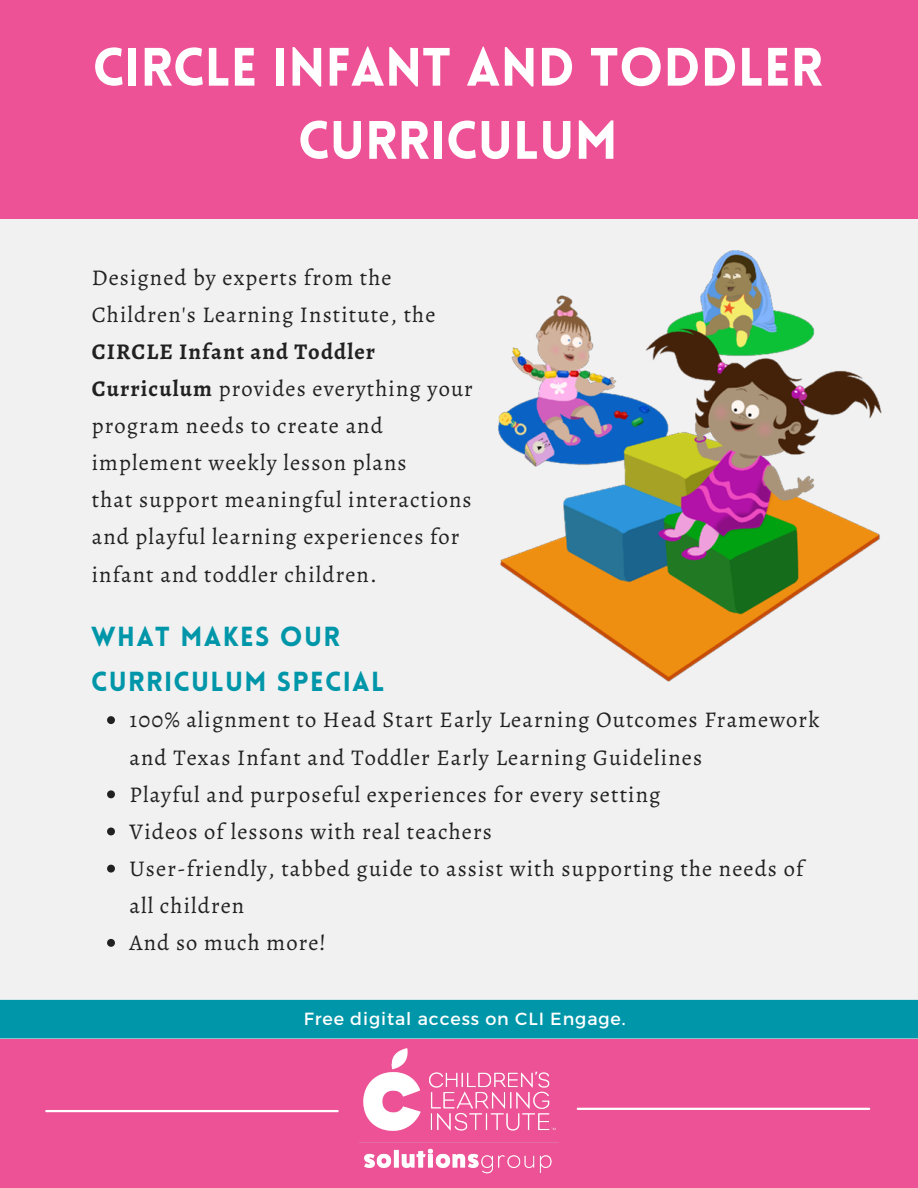
<style>
.page{position:relative;width:918px;height:1188px;background:#f1f1f1}
.page>*{position:absolute;margin:0;border:0;box-sizing:border-box;transform-origin:0 0}
.t1{font:900 52.8px/73.2px "Lovelo";color:#fff;text-align:center}
.t2{font:900 27px "Lovelo";letter-spacing:.05em;color:#0096a9}
.t3{font:22.5px/37.2px "Alegreya";letter-spacing:.05em;color:#212121}
.t4{font:17.55px "Montserrat";letter-spacing:.05em;color:#fff}
.s1{font-weight:700}
</style>
<div class="page">
<div style="left:0;top:0;width:918px;height:219px;background:#ee5296"></div>
<div style="left:0;top:1039px;width:918px;height:149px;background:#ee5296"></div>
<img style="left:359px;top:1048px;width:199px;height:126px">
<hr style="left:46px;top:1110px;width:292px;height:2px;background:#fff">
<hr style="left:578px;top:1108px;width:291px;height:2px;background:#fff">
<img style="left:499px;top:251px;width:383px;height:431px">
<svg style="left:107px;top:716px;width:8px;height:8px"></svg>
<svg style="left:107px;top:790px;width:8px;height:8px"></svg>
<svg style="left:107px;top:828px;width:8px;height:7px"></svg>
<svg style="left:107px;top:865px;width:8px;height:8px"></svg>
<svg style="left:107px;top:939px;width:8px;height:8px"></svg>
<div style="left:0;top:999px;width:918px;height:40px;background:#0096a9"></div>
<p class="t1" style="left:93px;top:36px;width:732px">CIRCLE INFANT AND TODDLER<br>CURRICULUM</p>
<p class="t3" style="left:92px;top:258px;width:345px">Designed by experts from the<br>Children's Learning Institute, the</p>
<p class="t3" style="left:92px;top:333px;width:383px"><span class="s1">CIRCLE Infant and Toddler<br>Curriculum</span> provides everything your program needs to create and implement weekly lesson plans</p>
<p class="t3" style="left:92px;top:481px;width:381px">that support meaningful interactions and playful learning experiences for infant and toddler children.</p>
<p class="t2" style="left:91px;top:625px;width:250px">WHAT MAKES OUR</p>
<p class="t2" style="left:91px;top:670px;width:295px">CURRICULUM SPECIAL</p>
<p class="t3" style="left:130px;top:701px;width:692px">100% alignment to Head Start Early Learning Outcomes Framework and Texas Infant and Toddler Early Learning Guidelines</p>
<p class="t3" style="left:130px;top:776px;width:532px">Playful and purposeful experiences for every setting</p>
<p class="t3" style="left:130px;top:813px;width:364px">Videos of lessons with real teachers</p>
<p class="t3" style="left:130px;top:850px;width:675px">User-friendly, tabbed guide to assist with supporting the needs of all children</p>
<p class="t3" style="left:130px;top:924px;width:198px">And so much more!</p>
<p class="t4" style="left:304px;top:1007px;width:324px">Free digital access on CLI Engage.</p>
</div>
